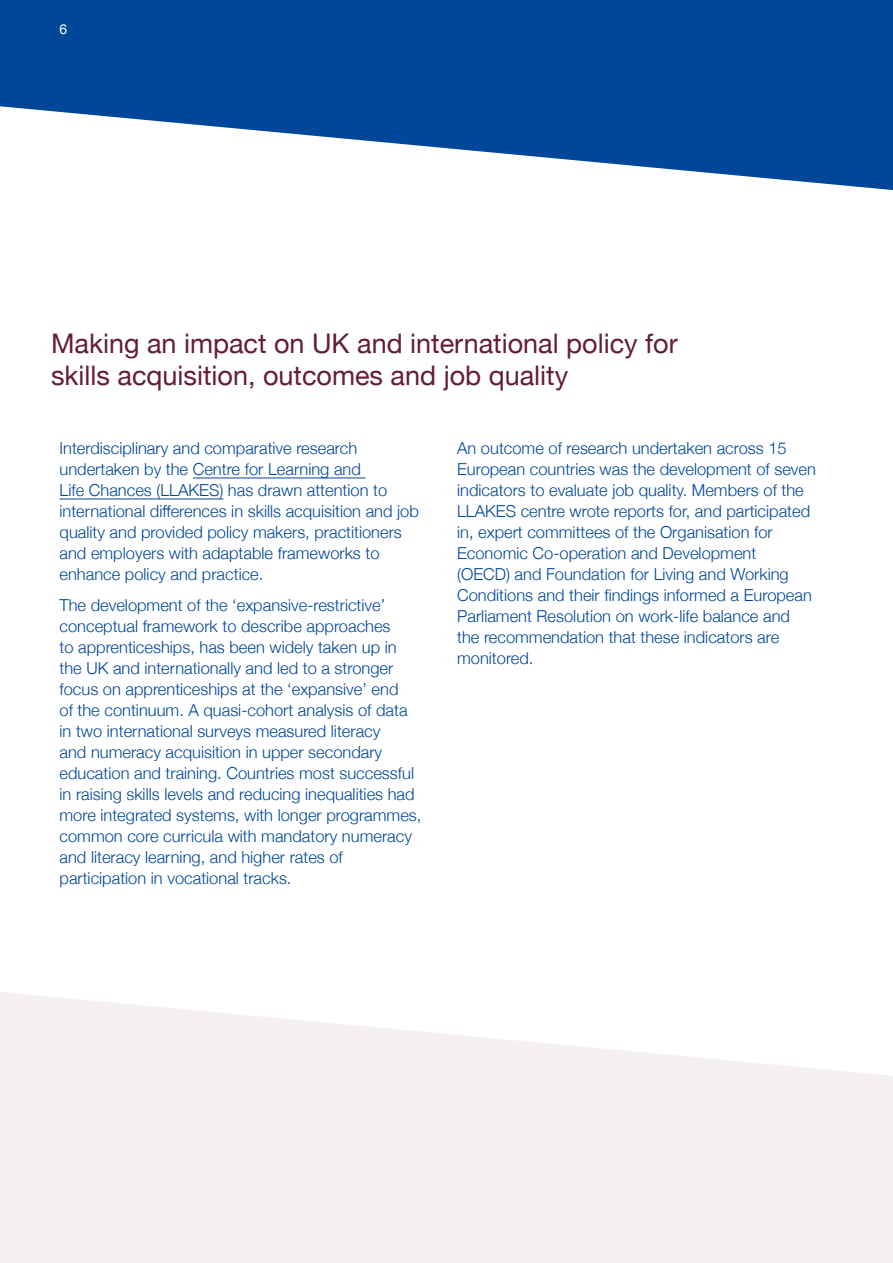
<style>
.page{position:relative;width:893px;height:1263px;background:#fff}
.page>*{position:absolute;margin:0;border:0;box-sizing:border-box;transform-origin:0 0}
.H3_new{font:27px/31.5px "Helvetica Neue";color:#651d32}
.Quote-large{font:300 16.5px/21px "Helvetica Neue";color:#004799}
.t1{font:13.8px "Helvetica Neue";color:#fff}
</style>
<div class="page">
<svg style="left:0;top:0;width:893px;height:190px;fill:#004799"></svg>
<hr style="left:193px;top:478px;width:172px;height:1px;background:#004799">
<hr style="left:60px;top:499px;width:163px;height:1px;background:#004799">
<svg style="left:0;top:992px;width:893px;height:271px;fill:#f4eff1"></svg>
<h2 class="t1" style="left:60px;top:20px;width:9px">6</h2>
<p class="H3_new" style="left:51px;top:329px;width:628px">Making an impact on UK and international policy for skills acquisition, outcomes and job quality</p>
<p class="Quote-large" style="left:60px;top:436px;width:361px">Interdisciplinary and comparative research undertaken by the Centre for Learning and<br>Life Chances (LLAKES) has drawn attention to international differences in skills acquisition and job quality and provided policy makers, practitioners and employers with adaptable frameworks to enhance policy and practice.</p>
<p class="Quote-large" style="left:60px;top:593px;width:363px">The development of the ‘expansive-restrictive’ conceptual framework to describe approaches<br>to apprenticeships, has been widely taken up in the UK and internationally and led to a stronger focus on apprenticeships at the ‘expansive’ end<br>of the continuum. A quasi-cohort analysis of data in two international surveys measured literacy<br>and numeracy acquisition in upper secondary education and training. Countries most successful in raising skills levels and reducing inequalities had more integrated systems, with longer programmes, common core curricula with mandatory numeracy and literacy learning, and higher rates of participation in vocational tracks.</p>
<p class="Quote-large" style="left:457px;top:436px;width:360px">An outcome of research undertaken across 15<br>European countries was the development of seven indicators to evaluate job quality. Members of the LLAKES centre wrote reports for, and participated in, expert committees of the Organisation for Economic Co-operation and Development<br>(OECD) and Foundation for Living and Working Conditions and their findings informed a European Parliament Resolution on work-life balance and the recommendation that these indicators are monitored.</p>
</div>
